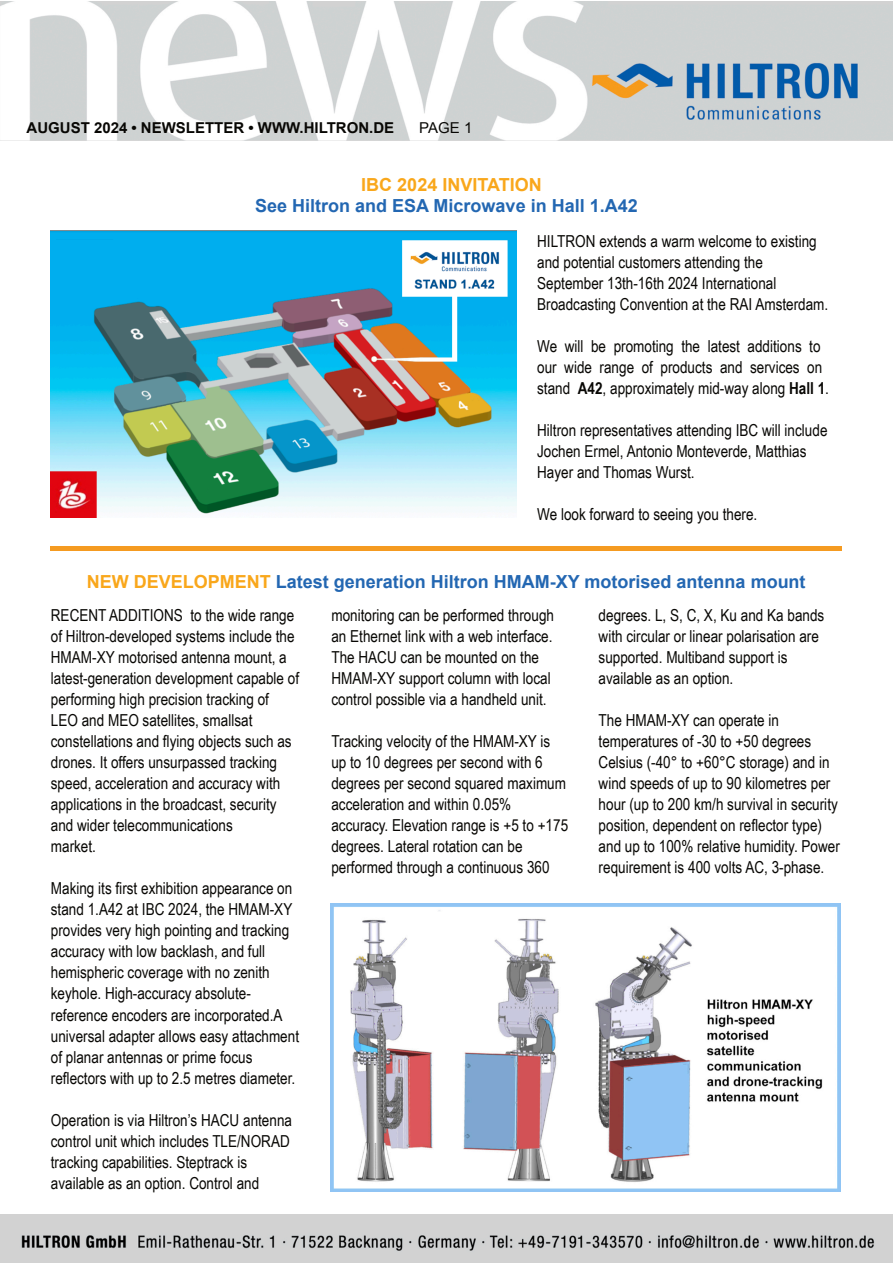
<style>
.page{position:relative;width:893px;height:1263px;background:#fff}
.page>*{position:absolute;margin:0;border:0;box-sizing:border-box;transform-origin:0 0}
.t1{font:700 18px "Arial";color:#2367b2}
.t2{font:700 18px "Arial";color:#f9a71b}
.t3{font:16.5px/21px "Arial Narrow";color:#080704}
.t4{font:700 15px "Arial";color:#080704}
.t5{font:15px "Arial";color:#080704}
.s1{font-weight:700}
.s2{color:#f9a71b}
</style>
<div class="page">
<img style="left:1px;top:1px;width:892px;height:139px">
<hr style="left:51px;top:546px;width:791px;height:4px;background:#f59b21">
<img style="left:51px;top:230px;width:465px;height:287px">
<img style="left:331px;top:904px;width:510px;height:287px">
<img style="left:0;top:1214px;width:893px;height:49px">
<p class="t4" style="left:27px;top:122px;width:369px">AUGUST 2024 • NEWSLETTER • WWW.HILTRON.DE</p>
<p class="t5" style="left:419px;top:122px;width:55px">PAGE 1</p>
<p class="t2" style="left:361px;top:178px;width:182px">IBC 2024 INVITATION</p>
<p class="t1" style="left:255px;top:199px;width:384px">See Hiltron and ESA Microwave in Hall 1.A42</p>
<p class="t3" style="left:537px;top:232px;width:293px">HILTRON extends a warm welcome to existing and potential customers attending the September 13th-16th 2024 International Broadcasting Convention at the RAI Amsterdam.</p>
<p class="t3" style="left:537px;top:337px;width:293px">We will be promoting the latest additions to our wide range of products and services on stand <span class="s1">A42</span>, approximately mid-way along <span class="s1">Hall 1</span>.</p>
<p class="t3" style="left:537px;top:421px;width:292px">Hiltron representatives attending IBC will include<br>Jochen Ermel, Antonio Monteverde, Matthias<br>Hayer and Thomas Wurst.</p>
<p class="t3" style="left:537px;top:505px;width:222px">We look forward to seeing you there.</p>
<p class="t1" style="left:87px;top:575px;width:720px"><span class="s2">NEW DEVELOPMENT</span> Latest generation Hiltron HMAM-XY motorised antenna mount</p>
<p class="t3" style="left:51px;top:607px;width:250px">RECENT ADDITIONS to the wide range of Hiltron-developed systems include the HMAM-XY motorised antenna mount, a latest-generation development capable of performing high precision tracking of LEO and MEO satellites, smallsat constellations and flying objects such as drones. It offers unsurpassed tracking speed, acceleration and accuracy with applications in the broadcast, security and wider telecommunications<br>market.</p>
<p class="t3" style="left:51px;top:880px;width:250px">Making its first exhibition appearance on stand 1.A42 at IBC 2024, the HMAM-XY provides very high pointing and tracking accuracy with low backlash, and full hemispheric coverage with no zenith keyhole. High-accuracy absolute&shy;reference encoders are incorporated.A universal adapter allows easy attachment of planar antennas or prime focus reflectors with up to 2.5 metres diameter.</p>
<p class="t3" style="left:51px;top:1111px;width:243px">Operation is via Hiltron’s HACU antenna control unit which includes TLE/NORAD tracking capabilities. Steptrack is available as an option. Control and</p>
<p class="t3" style="left:331px;top:607px;width:224px">monitoring can be performed through an Ethernet link with a web interface.<br>The HACU can be mounted on the HMAM-XY support column with local control possible via a handheld unit.</p>
<p class="t3" style="left:331px;top:733px;width:238px">Tracking velocity of the HMAM-XY is up to 10 degrees per second with 6 degrees per second squared maximum acceleration and within 0.05% accuracy. Elevation range is +5 to +175 degrees. Lateral rotation can be performed through a continuous 360</p>
<p class="t3" style="left:599px;top:607px;width:227px">degrees. L, S, C, X, Ku and Ka bands with circular or linear polarisation are supported. Multiband support is available as an option.</p>
<p class="t3" style="left:599px;top:712px;width:243px">The HMAM-XY can operate in temperatures of -30 to +50 degrees Celsius (-40° to +60°C storage) and in wind speeds of up to 90 kilometres per hour (up to 200 km/h survival in security position, dependent on reflector type) and up to 100% relative humidity. Power requirement is 400 volts AC, 3-phase.</p>
</div>
